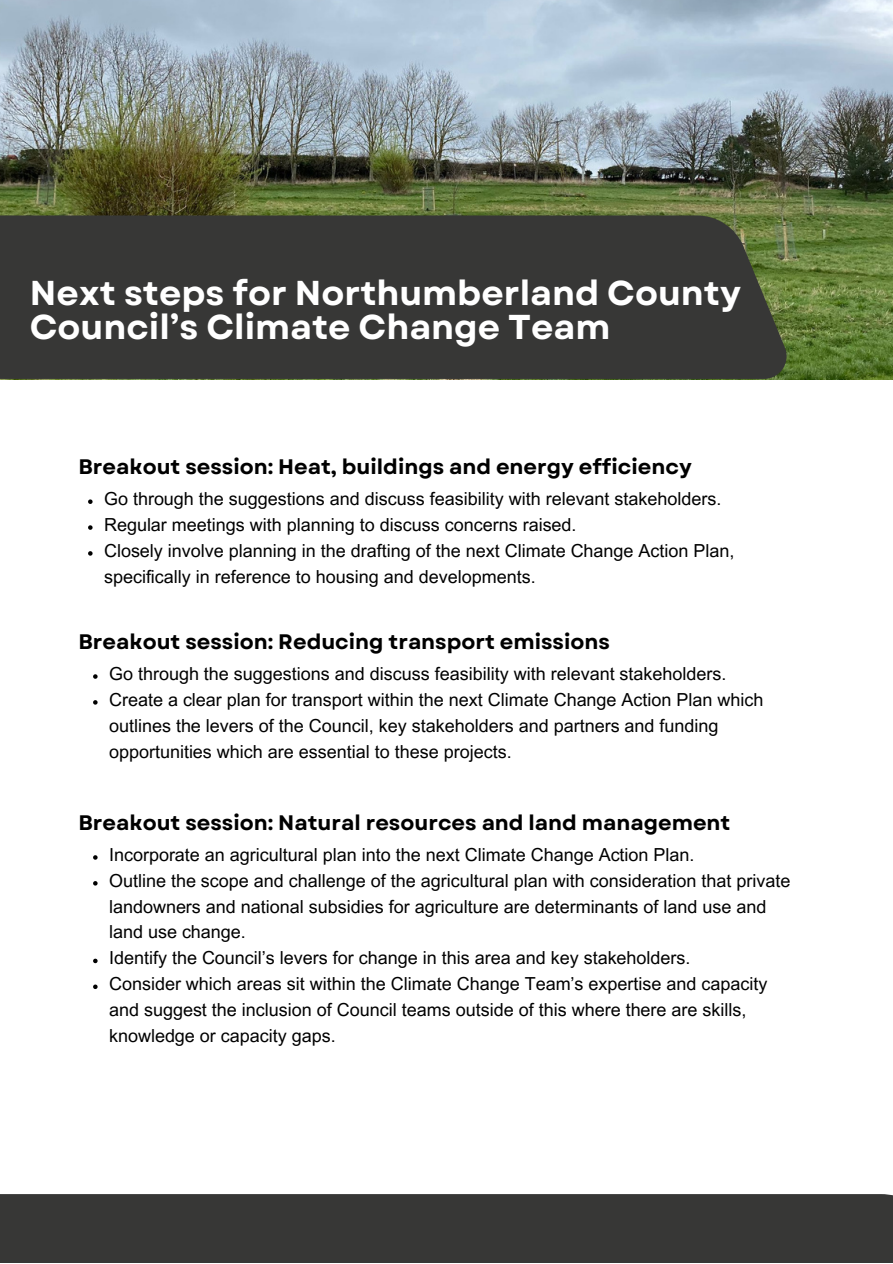
<style>
.page{position:relative;width:893px;height:1264px;background:#fff}
.page>*{position:absolute;margin:0;border:0;box-sizing:border-box;transform-origin:0 0}
.t1{font:700 34.5px/33.8px "Garet";color:#fff}
.t2{font:700 21px "Garet";color:#000}
.t3{font:18px/25.8px "Arial MT Pro";color:#000}
</style>
<div class="page">
<img style="left:0;top:0;width:892px;height:379px">
<svg style="left:88px;top:499px;width:5px;height:5px"></svg>
<svg style="left:88px;top:525px;width:5px;height:5px"></svg>
<svg style="left:88px;top:551px;width:5px;height:4px"></svg>
<div style="left:0;top:1194px;width:892px;height:68px;background:#373736"></div>
<div style="left:0;top:215px;width:787px;height:164px;background:#373736"></div>
<svg style="left:93px;top:674px;width:5px;height:4px"></svg>
<svg style="left:93px;top:700px;width:5px;height:4px"></svg>
<svg style="left:93px;top:855px;width:5px;height:4px"></svg>
<svg style="left:93px;top:881px;width:5px;height:4px"></svg>
<svg style="left:93px;top:958px;width:5px;height:5px"></svg>
<svg style="left:93px;top:984px;width:5px;height:5px"></svg>
<p class="t1" style="left:30px;top:276px;width:712px">Next steps for Northumberland County<br>Council’s Climate Change Team</p>
<p class="t2" style="left:78px;top:451px;width:614px">Breakout session: Heat, buildings and energy efficiency</p>
<p class="t3" style="left:104px;top:488px;width:619px">Go through the suggestions and discuss feasibility with relevant stakeholders.</p>
<p class="t3" style="left:104px;top:514px;width:474px">Regular meetings with planning to discuss concerns raised.</p>
<p class="t3" style="left:104px;top:540px;width:632px">Closely involve planning in the drafting of the next Climate Change Action Plan, specifically in reference to housing and developments.</p>
<p class="t2" style="left:78px;top:626px;width:533px">Breakout session: Reducing transport emissions</p>
<p class="t3" style="left:109px;top:663px;width:619px">Go through the suggestions and discuss feasibility with relevant stakeholders.</p>
<p class="t3" style="left:109px;top:688px;width:656px">Create a clear plan for transport within the next Climate Change Action Plan which outlines the levers of the Council, key stakeholders and partners and funding opportunities which are essential to these projects.</p>
<p class="t2" style="left:78px;top:807px;width:653px">Breakout session: Natural resources and land management</p>
<p class="t3" style="left:109px;top:843px;width:587px">Incorporate an agricultural plan into the next Climate Change Action Plan.</p>
<p class="t3" style="left:109px;top:869px;width:683px">Outline the scope and challenge of the agricultural plan with consideration that private landowners and national subsidies for agriculture are determinants of land use and land use change.</p>
<p class="t3" style="left:109px;top:947px;width:583px">Identify the Council’s levers for change in this area and key stakeholders.</p>
<p class="t3" style="left:109px;top:973px;width:660px">Consider which areas sit within the Climate Change Team’s expertise and capacity and suggest the inclusion of Council teams outside of this where there are skills, knowledge or capacity gaps.</p>
</div>
